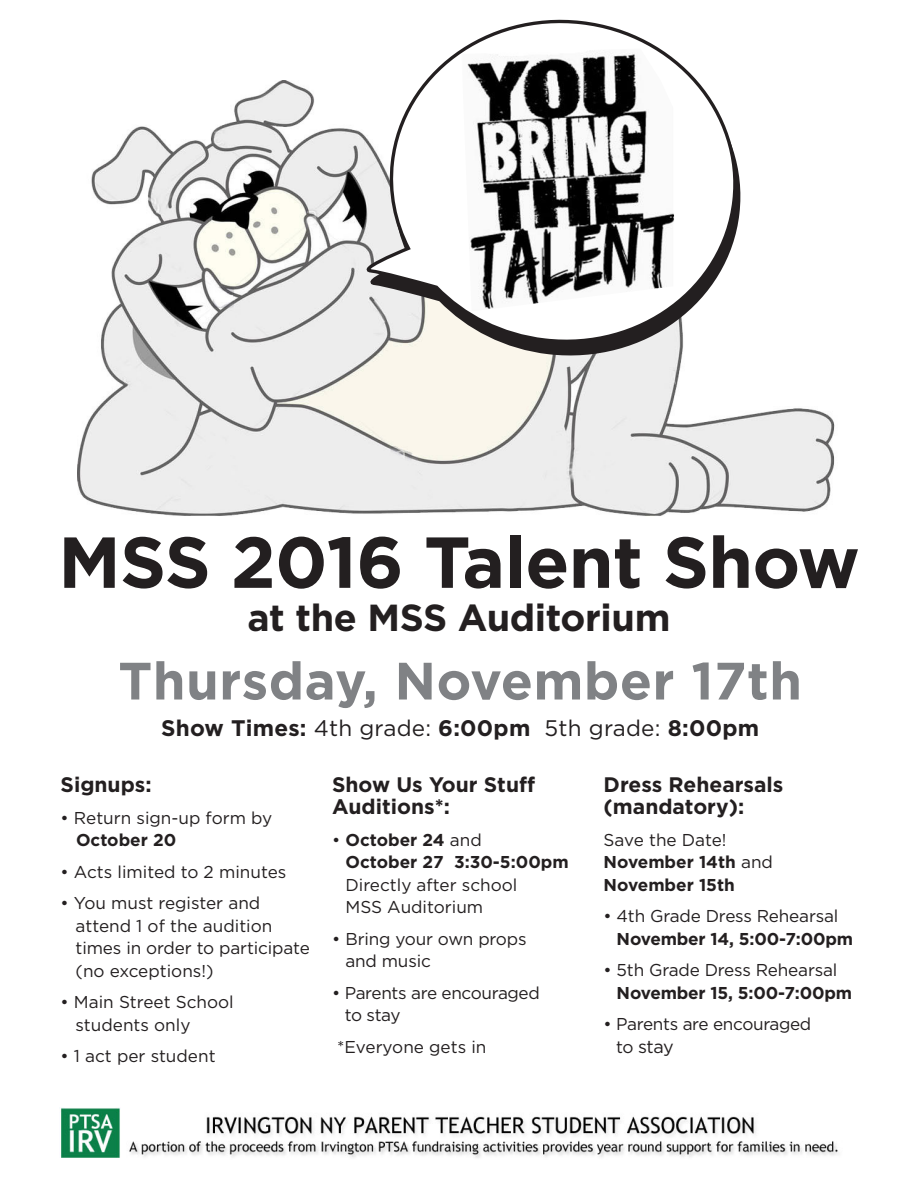
<style>
.page{position:relative;width:918px;height:1188px;background:#fff}
.page>*{position:absolute;margin:0;border:0;box-sizing:border-box;transform-origin:0 0}
.t1{font:700 72px "Gotham";letter-spacing:-.01em;color:#231f20}
.t2{font:700 52.5px "Gotham";letter-spacing:.01em;color:#808285}
.t3{font:700 37.65px "Gotham";letter-spacing:-.01em;color:#231f20}
.t4{font:700 22.5px "Gotham";letter-spacing:.01em;color:#231f20}
.t5{font:700 21px/22.5px "Gotham";color:#231f20}
.t6{font:18px "Gotham";color:#231f20}
.t7{font:17.1px/22.5px "Gotham";letter-spacing:-.01em;color:#231f20}
.t8{font:700 17.1px/22.5px "Gotham";color:#231f20}
.s1{font-weight:400}
.s2{font-weight:700}
.s3{font-size:17.1px}
</style>
<div class="page">
<img style="left:61px;top:1107px;width:778px;height:51px">
<img style="left:78px;top:80px;width:757px;height:436px">
<svg style="left:362px;top:80px;width:386px;height:287px"></svg>
<svg style="left:359px;top:19px;width:385px;height:336px"></svg>
<img style="left:461px;top:49px;width:213px;height:262px">
<p class="t1" style="left:58px;top:521px;width:803px">MSS 2016 Talent Show</p>
<p class="t3" style="left:248px;top:596px;width:424px">at the MSS Auditorium</p>
<p class="t2" style="left:118px;top:651px;width:685px">Thursday, November 17th</p>
<p class="t4" style="left:161px;top:715px;width:600px">Show Times: <span class="s1">4th grade:</span> 6:00pm <span class="s1">5th grade:</span> 8:00pm</p>
<p class="t5" style="left:61px;top:773px;width:93px">Signups:</p>
<p class="t7" style="left:76px;top:806px;width:198px;text-indent:-15px">• Return sign-up form by<br><span class="s2">October 20</span></p>
<p class="t7" style="left:61px;top:860px;width:227px">• Acts limited to 2 minutes</p>
<p class="t7" style="left:61px;top:892px;width:201px">• You must register and</p>
<p class="t7" style="left:76px;top:914px;width:236px">attend 1 of the audition times in order to participate (no exceptions!)</p>
<p class="t7" style="left:76px;top:991px;width:160px;text-indent:-15px">• Main Street School students only</p>
<p class="t7" style="left:61px;top:1045px;width:157px">• 1 act per student</p>
<p class="t5" style="left:332px;top:772px;width:205px">Show Us Your Stuff<br>Auditions*:</p>
<p class="t7" style="left:345px;top:828px;width:225px;text-indent:-13px">• <span class="s2">October 24</span> and<br><span class="s2">October 27 3:30-5:00pm<br></span>Directly after school<br>MSS Auditorium</p>
<p class="t7" style="left:345px;top:927px;width:183px;text-indent:-13px">• Bring your own props and music</p>
<p class="t7" style="left:345px;top:981px;width:197px;text-indent:-13px">• Parents are encouraged to stay</p>
<p class="t7" style="left:337px;top:1035px;width:151px">*Everyone gets in</p>
<p class="t5" style="left:604px;top:772px;width:181px">Dress Rehearsals (mandatory):</p>
<p class="t8" style="left:604px;top:828px;width:171px"><span class="s1">Save the Date!<br></span>November 14th <span class="s1">and<br></span>November 15th</p>
<p class="t7" style="left:617px;top:905px;width:238px;text-indent:-13px">• 4th Grade Dress Rehearsal<br><span class="s2">November 14, 5:00-7:00pm</span></p>
<p class="t7" style="left:617px;top:959px;width:237px;text-indent:-13px">• 5th Grade Dress Rehearsal<br><span class="s2">November 15, 5:00-7:00pm</span></p>
<p class="t7" style="left:604px;top:1013px;width:209px">• Parents are encouraged</p>
<p class="t6" style="left:616px;top:1036px;width:59px"><span class="s3">to</span> stay</p>
</div>
